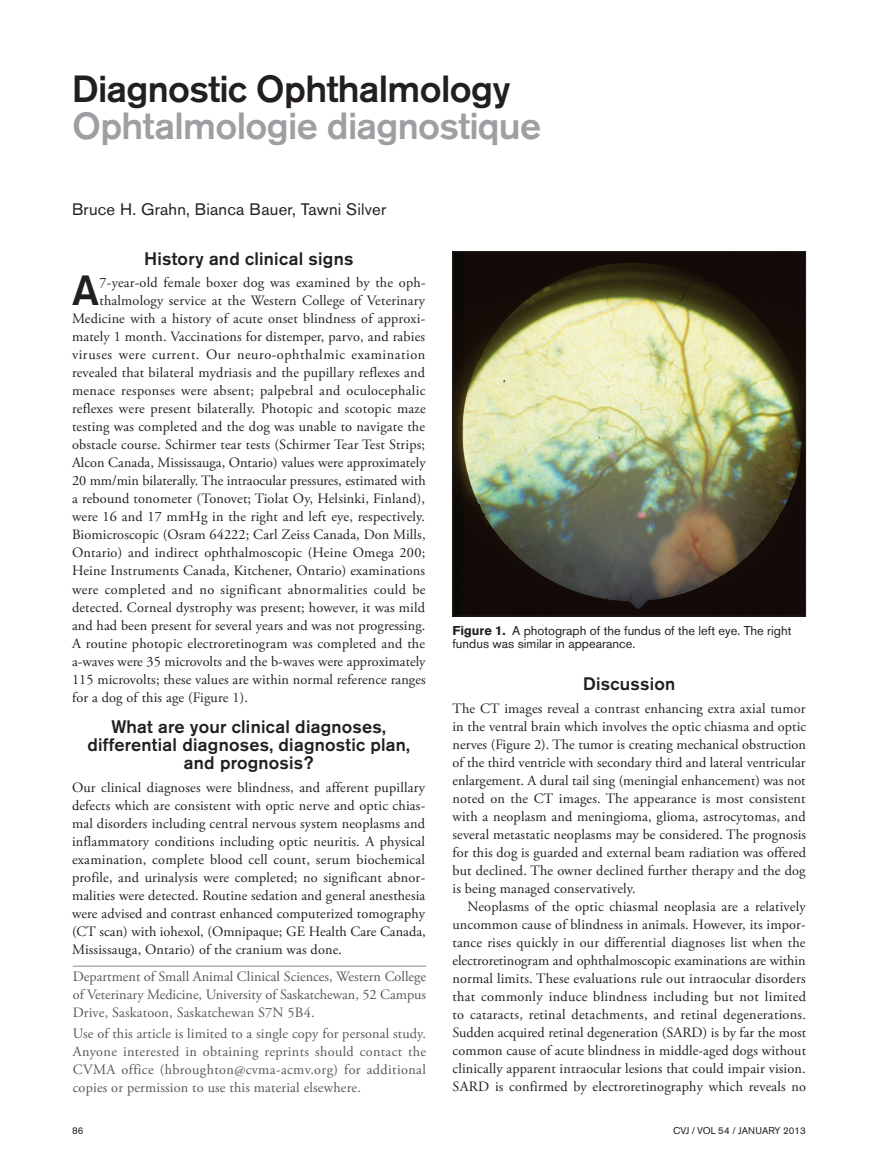
<style>
.page{position:relative;width:878px;height:1175px;background:#fff}
.page>*{position:absolute;margin:0;border:0;box-sizing:border-box;transform-origin:0 0}
.t1{font:500 41.85px "Akzidenz Grotesk BE";color:#231f20}
.t2{font:500 37.5px "Akzidenz Grotesk BE";letter-spacing:-.015em;color:#9d9fa2}
.t3{font:500 37.5px "Akzidenz Grotesk BE";letter-spacing:-.015em;color:#231f20}
.t4{font:500 18px/18px "Akzidenz Grotesk BE";letter-spacing:.015em;color:#231f20;text-align:center}
.t5{font:16.5px "Akzidenz Grotesk BE";letter-spacing:.015em;color:#231f20}
.t6{font:14.25px/18px "Adobe Garamond Pro";letter-spacing:.01em;color:#231f20;text-align:justify}
.t7{font:14.25px/18px "Adobe Garamond Pro";letter-spacing:.01em;color:#57585a;text-align:justify}
.t8{font:14.25px "Adobe Garamond Pro";letter-spacing:.04em;color:#231f20}
.t9{font:14.25px "Adobe Garamond Pro";letter-spacing:.03em;color:#231f20}
.t10{font:12.75px/13.5px "Akzidenz Grotesk BE";color:#231f20}
.t11{font:9.75px "Akzidenz Grotesk BE";color:#231f20}
.s1{font-weight:700}
</style>
<div class="page">
<hr style="left:73px;top:965px;width:353px;height:1px;background:#87898c">
<img style="left:454px;top:253px;width:350px;height:361px">
<div style="left:452px;top:251px;width:354px;height:365px;border:1px solid #231f20"></div>
<h2 class="t3" style="left:72px;top:66px;width:440px">Diagnostic Ophthalmology</h2>
<h2 class="t2" style="left:72px;top:103px;width:470px">Ophtalmologie diagnostique</h2>
<p class="t5" style="left:72px;top:199px;width:316px">Bruce H. Grahn, Bianca Bauer, Tawni Silver</p>
<p class="t4" style="left:144px;top:249px;width:211px">History and clinical signs</p>
<h1 class="t1" style="left:72px;top:265px;width:29px">A</h1>
<p class="t6" style="left:100px;top:274px;width:327px">7-year-old female boxer dog was examined by the oph-</p>
<p class="t6" style="left:100px;top:292px;width:327px">thalmology service at the Western College of Veterinary</p>
<p class="t6" style="left:72px;top:310px;width:355px">Medicine with a history of acute onset blindness of approxi-</p>
<p class="t6" style="left:72px;top:328px;width:354px">mately 1 month. Vaccinations for distemper, parvo, and rabies</p>
<p class="t8" style="left:72px;top:346px;width:355px">viruses were current. Our neuro-ophthalmic examination</p>
<p class="t6" style="left:72px;top:364px;width:354px">revealed that bilateral mydriasis and the pupillary reflexes and</p>
<p class="t6" style="left:72px;top:382px;width:355px">menace responses were absent; palpebral and oculocephalic</p>
<p class="t6" style="left:72px;top:400px;width:355px">reflexes were present bilaterally. Photopic and scotopic maze</p>
<p class="t6" style="left:72px;top:418px;width:354px">testing was completed and the dog was unable to navigate the</p>
<p class="t6" style="left:72px;top:436px;width:354px">obstacle course. Schirmer tear tests (Schirmer Tear Test Strips;</p>
<p class="t6" style="left:72px;top:454px;width:355px">Alcon Canada, Mississauga, Ontario) values were approximately</p>
<p class="t6" style="left:72px;top:472px;width:355px">20 mm/min bilaterally. The intraocular pressures, estimated with</p>
<p class="t6" style="left:72px;top:490px;width:354px">a rebound tonometer (Tonovet; Tiolat Oy, Helsinki, Finland),</p>
<p class="t6" style="left:72px;top:508px;width:354px">were 16 and 17 mmHg in the right and left eye, respectively.</p>
<p class="t6" style="left:72px;top:526px;width:355px">Biomicroscopic (Osram 64222; Carl Zeiss Canada, Don Mills,</p>
<p class="t6" style="left:72px;top:544px;width:355px">Ontario) and indirect ophthalmoscopic (Heine Omega 200;</p>
<p class="t6" style="left:72px;top:562px;width:354px">Heine Instruments Canada, Kitchener, Ontario) examinations</p>
<p class="t9" style="left:72px;top:580px;width:355px">were completed and no significant abnormalities could be</p>
<p class="t6" style="left:72px;top:598px;width:354px">detected. Corneal dystrophy was present; however, it was mild</p>
<p class="t6" style="left:72px;top:616px;width:355px">and had been present for several years and was not progressing.</p>
<p class="t6" style="left:72px;top:634px;width:354px">A routine photopic electroretinogram was completed and the</p>
<p class="t6" style="left:72px;top:652px;width:355px">a-waves were 35 microvolts and the b-waves were approximately</p>
<p class="t6" style="left:72px;top:670px;width:355px">115 microvolts; these values are within normal reference ranges</p>
<p class="t6" style="left:72px;top:688px;width:177px">for a dog of this age (Figure 1).</p>
<p class="t4" style="left:87px;top:717px;width:324px">What are your clinical diagnoses, differential diagnoses, diagnostic plan, and prognosis?</p>
<p class="t6" style="left:72px;top:778px;width:355px">Our clinical diagnoses were blindness, and afferent pupillary defects which are consistent with optic nerve and optic chias&shy;mal disorders including central nervous system neoplasms and inflammatory conditions including optic neuritis. A physical examination, complete blood cell count, serum biochemical profile, and urinalysis were completed; no significant abnor&shy;malities were detected. Routine sedation and general anesthesia were advised and contrast enhanced computerized tomography (CT scan) with iohexol, (Omnipaque; GE Health Care Canada, Mississauga, Ontario) of the cranium was done.</p>
<p class="t7" style="left:73px;top:968px;width:355px">Department of Small Animal Clinical Sciences, Western College of Veterinary Medicine, University of Saskatchewan, 52 Campus Drive, Saskatoon, Saskatchewan S7N 5B4.</p>
<p class="t7" style="left:73px;top:1025px;width:355px">Use of this article is limited to a single copy for personal study.<br>Anyone interested in obtaining reprints should contact the CVMA office (hbroughton@cvma-acmv.org) for additional copies or permission to use this material elsewhere.</p>
<p class="t10" style="left:452px;top:623px;width:340px"><span class="s1">Figure 1.</span> A photograph of the fundus of the left eye. The right fundus was similar in appearance.</p>
<p class="t4" style="left:583px;top:674px;width:94px">Discussion</p>
<p class="t6" style="left:452px;top:699px;width:355px">The CT images reveal a contrast enhancing extra axial tumor in the ventral brain which involves the optic chiasma and optic nerves (Figure 2). The tumor is creating mechanical obstruction of the third ventricle with secondary third and lateral ventricular enlargement. A dural tail sing (meningial enhancement) was not noted on the CT images. The appearance is most consistent with a neoplasm and meningioma, glioma, astrocytomas, and several metastatic neoplasms may be considered. The prognosis for this dog is guarded and external beam radiation was offered but declined. The owner declined further therapy and the dog is being managed conservatively.</p>
<p class="t6" style="left:452px;top:897px;width:355px;text-indent:15px">Neoplasms of the optic chiasmal neoplasia are a relatively uncommon cause of blindness in animals. However, its impor&shy;tance rises quickly in our differential diagnoses list when the electroretinogram and ophthalmoscopic examinations are within normal limits. These evaluations rule out intraocular disorders that commonly induce blindness including but not limited to cataracts, retinal detachments, and retinal degenerations.<br>Sudden acquired retinal degeneration (SARD) is by far the most common cause of acute blindness in middle-aged dogs without clinically apparent intraocular lesions that could impair vision.<br>SARD is confirmed by electroretinography which reveals no</p>
<p class="t11" style="left:72px;top:1125px;width:13px">86</p>
<p class="t11" style="left:673px;top:1125px;width:134px">CVJ / VOL 54 / JANUARY 2013</p>
</div>
